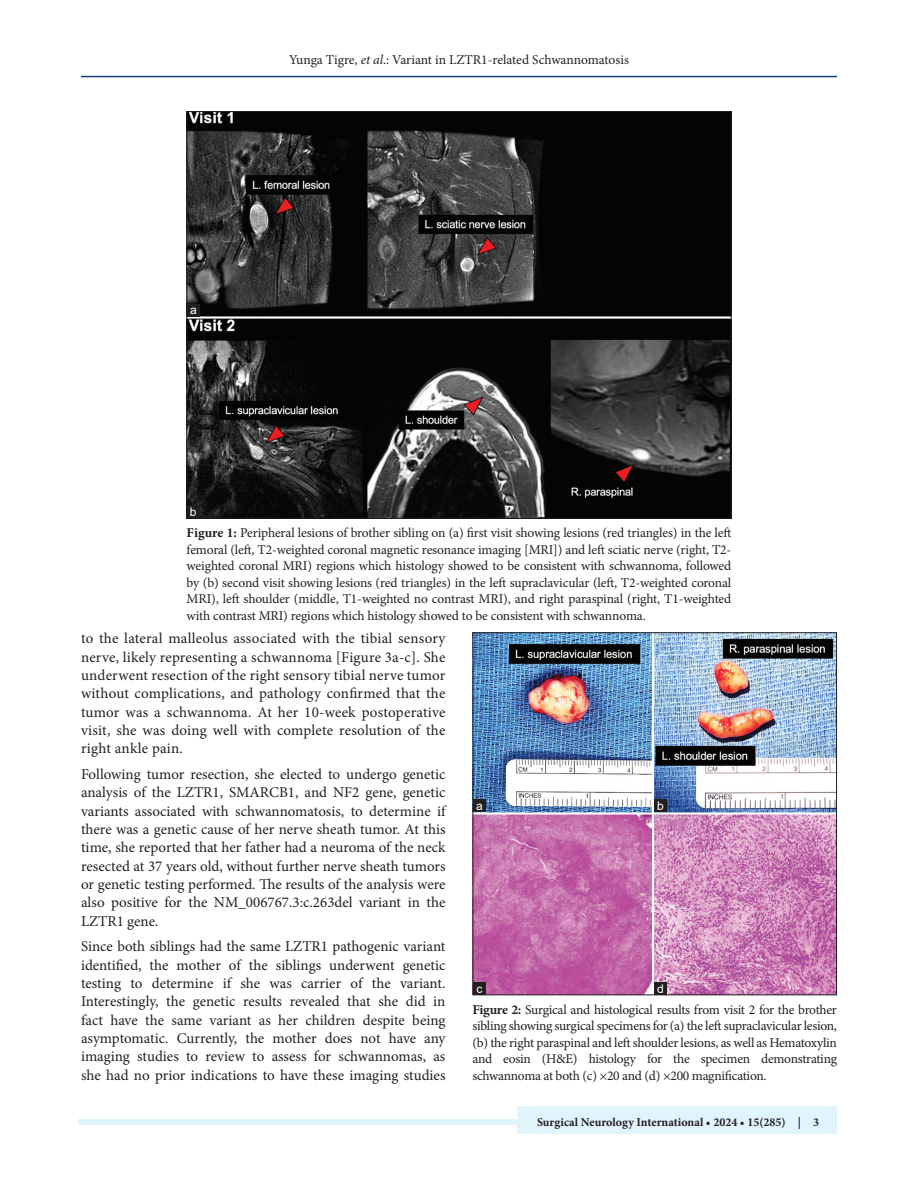
<style>
.page{position:relative;width:918px;height:1188px;background:#fff}
.page>*{position:absolute;margin:0;border:0;box-sizing:border-box;transform-origin:0 0}
.TX{font:15px/18.3px "Minion Pro";color:#231f20;text-align:justify}
.FGC{font:13.5px/16.5px "Minion Pro";letter-spacing:-.015em;color:#231f20;text-align:justify}
.JF{font:700 12px "Minion Pro";color:#231f20}
.LABEL{font:12px "Arial";color:#fff}
.s1{font-style:italic}
.s2{font-weight:700}
</style>
<div class="page">
<hr style="left:81px;top:76px;width:756px;height:1px;background:#164077">
<div style="left:78px;top:1119px;width:756px;height:6px;background:#e1f4fc"></div>
<div style="left:518px;top:1106px;width:319px;height:28px;background:#e1f4fc"></div>
<img style="left:189px;top:113px;width:540px;height:404px">
<div style="left:187px;top:304px;width:13px;height:12px;background:#231f20"></div>
<div style="left:187px;top:506px;width:13px;height:12px;background:#231f20"></div>
<img style="left:475px;top:635px;width:360px;height:358px">
<div style="left:473px;top:633px;width:364px;height:362px;border:1px solid #231f20"></div>
<div style="left:654px;top:800px;width:13px;height:12px;background:#231f20"></div>
<div style="left:473px;top:800px;width:13px;height:12px;background:#231f20"></div>
<div style="left:473px;top:982px;width:13px;height:13px;background:#231f20"></div>
<div style="left:654px;top:982px;width:13px;height:13px;background:#231f20"></div>
<p class="FGC" style="left:289px;top:51px;width:341px">Yunga Tigre, <span class="s1">et al</span>.: Variant in LZTR1-related Schwannomatosis</p>
<p class="LABEL" style="left:190px;top:302px;width:8px">a</p>
<p class="LABEL" style="left:190px;top:504px;width:8px">b</p>
<p class="FGC" style="left:187px;top:525px;width:546px"><span class="s2">Figure 1:</span> Peripheral lesions of brother sibling on (a) first visit showing lesions (red triangles) in the left femoral (left, T2-weighted coronal magnetic resonance imaging [MRI]) and left sciatic nerve (right, T2- weighted coronal MRI) regions which histology showed to be consistent with schwannoma, followed by (b) second visit showing lesions (red triangles) in the left supraclavicular (left, T2-weighted coronal MRI), left shoulder (middle, T1-weighted no contrast MRI), and right paraspinal (right, T1-weighted with contrast MRI) regions which histology showed to be consistent with schwannoma.</p>
<p class="TX" style="left:81px;top:630px;width:366px">to the lateral malleolus associated with the tibial sensory nerve, likely representing a schwannoma [Figure 3a-c]. She underwent resection of the right sensory tibial nerve tumor without complications, and pathology confirmed that the tumor was a schwannoma. At her 10-week postoperative visit, she was doing well with complete resolution of the right ankle pain.</p>
<p class="TX" style="left:81px;top:765px;width:366px">Following tumor resection, she elected to undergo genetic analysis of the LZTR1, SMARCB1, and NF2 gene, genetic variants associated with schwannomatosis, to determine if there was a genetic cause of her nerve sheath tumor. At this time, she reported that her father had a neuroma of the neck resected at 37 years old, without further nerve sheath tumors or genetic testing performed. The results of the analysis were also positive for the NM_006767.3:c.263del variant in the LZTR1 gene.</p>
<p class="TX" style="left:81px;top:938px;width:366px">Since both siblings had the same LZTR1 pathogenic variant identified, the mother of the siblings underwent genetic testing to determine if she was carrier of the variant.<br>Interestingly, the genetic results revealed that she did in fact have the same variant as her children despite being asymptomatic. Currently, the mother does not have any imaging studies to review to assess for schwannomas, as she had no prior indications to have these imaging studies</p>
<p class="LABEL" style="left:476px;top:798px;width:8px">a</p>
<p class="LABEL" style="left:657px;top:798px;width:8px">b</p>
<p class="LABEL" style="left:477px;top:980px;width:7px">c</p>
<p class="LABEL" style="left:657px;top:980px;width:8px">d</p>
<p class="FGC" style="left:472px;top:1001px;width:366px"><span class="s2">Figure 2:</span> Surgical and histological results from visit 2 for the brother sibling showing surgical specimens for (a) the left supraclavicular lesion, (b) the right paraspinal and left shoulder lesions, as well as Hematoxylin and eosin (H&amp;E) histology for the specimen demonstrating schwannoma at both (c) ×20 and (d) ×200 magnification.</p>
<p class="JF" style="left:537px;top:1113px;width:284px">Surgical Neurology International • 2024 • 15(285) | 3</p>
</div>
